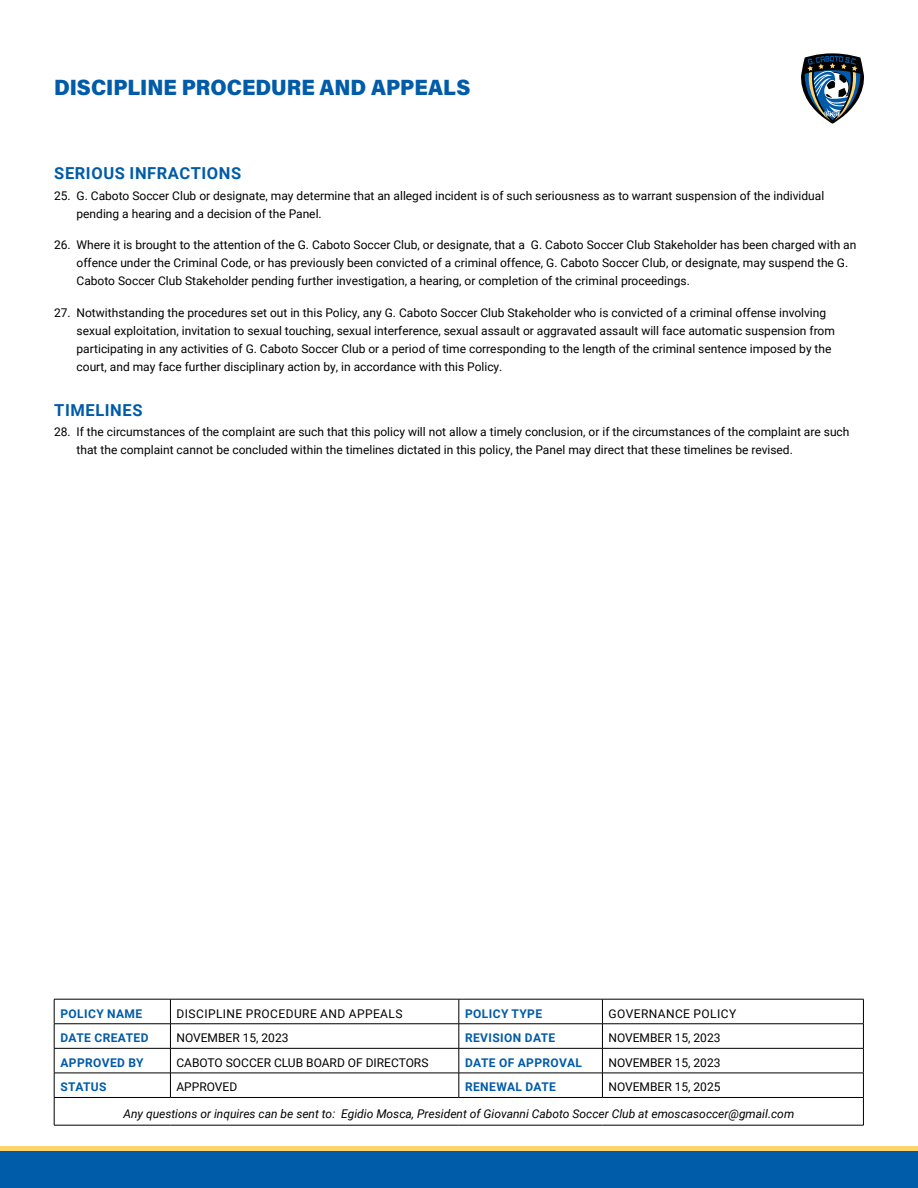
<style>
.page{position:relative;width:918px;height:1188px;background:#fff}
.page>*{position:absolute;margin:0;border:0;box-sizing:border-box;transform-origin:0 0}
.t1{font:900 22.05px "Acumin Pro";color:#005ba8;scale:.95 1}
.t2{font:700 16.5px "Roboto";letter-spacing:.035em;color:#005ba8}
.t3{font:12px/18px "Roboto";color:#000}
.t4{font:italic 12px "Roboto";color:#000}
.t5{font:700 12px "Roboto";letter-spacing:.035em;color:#005ba8}
.t6{font:12px "Roboto";letter-spacing:.035em;color:#000}
</style>
<div class="page">
<div style="left:0;top:1149px;width:918px;height:39px;background:#005ba8"></div>
<hr style="left:0;top:1146px;width:918px;height:4px;background:#ffd36c">
<svg style="left:801px;top:53px;width:63px;height:71px"></svg>
<hr style="left:54px;top:999px;width:116px;height:1px;background:#000">
<hr style="left:170px;top:999px;width:289px;height:1px;background:#000">
<hr style="left:459px;top:999px;width:143px;height:1px;background:#000">
<hr style="left:602px;top:999px;width:262px;height:1px;background:#000">
<hr style="left:54px;top:1024px;width:116px;height:1px;background:#000">
<hr style="left:170px;top:1024px;width:289px;height:1px;background:#000">
<hr style="left:459px;top:1024px;width:143px;height:1px;background:#000">
<hr style="left:602px;top:1024px;width:262px;height:1px;background:#000">
<hr style="left:54px;top:1048px;width:116px;height:1px;background:#000">
<hr style="left:170px;top:1048px;width:289px;height:1px;background:#000">
<hr style="left:459px;top:1048px;width:143px;height:1px;background:#000">
<hr style="left:602px;top:1048px;width:262px;height:1px;background:#000">
<hr style="left:54px;top:1073px;width:116px;height:1px;background:#000">
<hr style="left:170px;top:1073px;width:289px;height:1px;background:#000">
<svg style="left:170px;top:999px;width:1px;height:98px"></svg>
<hr style="left:459px;top:1073px;width:143px;height:1px;background:#000">
<svg style="left:459px;top:999px;width:1px;height:98px"></svg>
<hr style="left:602px;top:1073px;width:262px;height:1px;background:#000">
<svg style="left:602px;top:999px;width:1px;height:98px"></svg>
<hr style="left:54px;top:1097px;width:116px;height:1px;background:#000">
<svg style="left:54px;top:999px;width:1px;height:126px"></svg>
<hr style="left:170px;top:1097px;width:289px;height:1px;background:#000">
<hr style="left:459px;top:1097px;width:143px;height:1px;background:#000">
<hr style="left:602px;top:1097px;width:262px;height:1px;background:#000">
<svg style="left:863px;top:999px;width:1px;height:126px"></svg>
<hr style="left:54px;top:1125px;width:116px;height:1px;background:#000">
<hr style="left:170px;top:1125px;width:289px;height:1px;background:#000">
<hr style="left:459px;top:1125px;width:143px;height:1px;background:#000">
<hr style="left:602px;top:1125px;width:262px;height:1px;background:#000">
<h1 class="t1" style="left:54px;top:72px;width:440px">DISCIPLINE PROCEDURE AND APPEALS</h1>
<h2 class="t2" style="left:54px;top:162px;width:189px">SERIOUS INFRACTIONS</h2>
<p class="t3" style="left:77px;top:186px;width:749px;text-indent:-23px">25. G. Caboto Soccer Club or designate, may determine that an alleged incident is of such seriousness as to warrant suspension of the individual pending a hearing and a decision of the Panel.</p>
<p class="t3" style="left:77px;top:235px;width:781px;text-indent:-23px">26. Where it is brought to the attention of the G. Caboto Soccer Club, or designate, that a G. Caboto Soccer Club Stakeholder has been charged with an offence under the Criminal Code, or has previously been convicted of a criminal offence, G. Caboto Soccer Club, or designate, may suspend the G.<br>Caboto Soccer Club Stakeholder pending further investigation, a hearing, or completion of the criminal proceedings.</p>
<p class="t3" style="left:77px;top:303px;width:760px;text-indent:-23px">27. Notwithstanding the procedures set out in this Policy, any G. Caboto Soccer Club Stakeholder who is convicted of a criminal offense involving sexual exploitation, invitation to sexual touching, sexual interference, sexual assault or aggravated assault will face automatic suspension from participating in any activities of G. Caboto Soccer Club or a period of time corresponding to the length of the criminal sentence imposed by the court, and may face further disciplinary action by, in accordance with this Policy.</p>
<h2 class="t2" style="left:54px;top:398px;width:90px">TIMELINES</h2>
<p class="t3" style="left:77px;top:422px;width:774px;text-indent:-23px">28. If the circumstances of the complaint are such that this policy will not allow a timely conclusion, or if the circumstances of the complaint are such that the complaint cannot be concluded within the timelines dictated in this policy, the Panel may direct that these timelines be revised.</p>
<p class="t5" style="left:60px;top:1005px;width:83px">POLICY NAME</p>
<p class="t6" style="left:177px;top:1005px;width:227px">DISCIPLINE PROCEDURE AND APPEALS</p>
<p class="t5" style="left:465px;top:1005px;width:79px">POLICY TYPE</p>
<p class="t6" style="left:609px;top:1005px;width:129px">GOVERNANCE POLICY</p>
<p class="t5" style="left:60px;top:1030px;width:90px">DATE CREATED</p>
<p class="t3" style="left:176px;top:1029px;width:114px">NOVEMBER 15, 2023</p>
<p class="t5" style="left:465px;top:1030px;width:92px">REVISION DATE</p>
<p class="t3" style="left:608px;top:1029px;width:114px">NOVEMBER 15, 2023</p>
<p class="t5" style="left:60px;top:1054px;width:85px">APPROVED BY</p>
<p class="t3" style="left:176px;top:1053px;width:254px">CABOTO SOCCER CLUB BOARD OF DIRECTORS</p>
<p class="t5" style="left:465px;top:1054px;width:119px">DATE OF APPROVAL</p>
<p class="t3" style="left:608px;top:1053px;width:114px">NOVEMBER 15, 2023</p>
<p class="t5" style="left:60px;top:1079px;width:48px">STATUS</p>
<p class="t3" style="left:176px;top:1078px;width:62px">APPROVED</p>
<p class="t5" style="left:465px;top:1079px;width:93px">RENEWAL DATE</p>
<p class="t3" style="left:608px;top:1078px;width:114px">NOVEMBER 15, 2025</p>
<p class="t4" style="left:123px;top:1105px;width:672px">Any questions or inquires can be sent to: Egidio Mosca, President of Giovanni Caboto Soccer Club at emoscasoccer@gmail.com</p>
</div>
